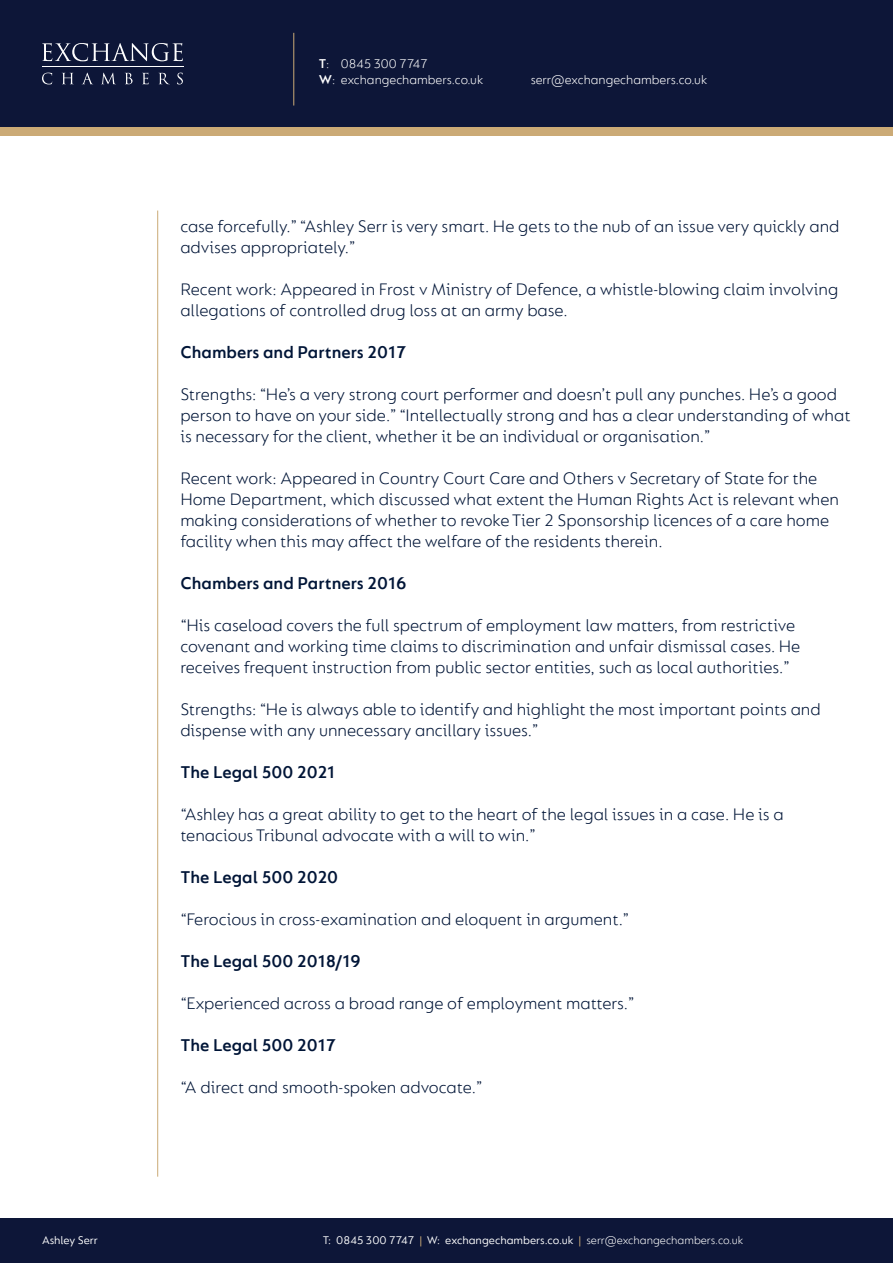
<style>
.page{position:relative;width:893px;height:1263px;background:#fff}
.page>*{position:absolute;margin:0;border:0;box-sizing:border-box;transform-origin:0 0}
.t1{font:300 18px/21px "FS Lucas";color:#001537}
.t2{font:600 18px "FS Lucas";color:#001537}
.t3{font:300 13.5px/16.2px "FS Lucas";color:#fff}
.t4{font:12px "FS Lucas";color:#fff}
.s1{font-weight:600}
.s2{color:#cbaa76}
.s3{font-weight:300}
</style>
<div class="page">
<div style="left:0;top:64px;width:893px;height:72px;background:#cbaa76"></div>
<div style="left:0;top:0;width:893px;height:127px;background:#0d1638"></div>
<div style="left:0;top:1219px;width:893px;height:44px;background:#0d1638"></div>
<hr style="left:42px;top:67px;width:142px;height:1px;background:#fff">
<svg style="left:42px;top:43px;width:141px;height:18px"></svg>
<svg style="left:42px;top:73px;width:10px;height:11px"></svg>
<svg style="left:62px;top:73px;width:11px;height:11px"></svg>
<svg style="left:82px;top:73px;width:11px;height:11px"></svg>
<svg style="left:102px;top:73px;width:13px;height:11px"></svg>
<svg style="left:125px;top:73px;width:8px;height:11px"></svg>
<svg style="left:142px;top:73px;width:7px;height:11px"></svg>
<svg style="left:159px;top:73px;width:10px;height:11px"></svg>
<svg style="left:177px;top:73px;width:6px;height:11px"></svg>
<hr style="left:293px;top:33px;width:1px;height:73px;background:#cbaa76">
<hr style="left:157px;top:211px;width:1px;height:966px;background:#cbaa76">
<p class="t4" style="left:42px;top:1233px;width:57px">Ashley Serr</p>
<p class="t3" style="left:319px;top:55px;width:166px"><span class="s1">T</span>: 0845 300 7747<br><span class="s1">W</span>: exchangechambers.co.uk</p>
<p class="t3" style="left:531px;top:71px;width:178px">serr@exchangechambers.co.uk</p>
<p class="t1" style="left:180px;top:215px;width:661px">case forcefully.” “Ashley Serr is very smart. He gets to the nub of an issue very quickly and advises appropriately.”</p>
<p class="t1" style="left:180px;top:278px;width:659px">Recent work: Appeared in Frost v Ministry of Defence, a whistle-blowing claim involving allegations of controlled drug loss at an army base.</p>
<p class="t2" style="left:180px;top:341px;width:227px">Chambers and Partners 2017</p>
<p class="t1" style="left:180px;top:383px;width:672px">Strengths: “He’s a very strong court performer and doesn’t pull any punches. He’s a good person to have on your side.” “Intellectually strong and has a clear understanding of what is necessary for the client, whether it be an individual or organisation.”</p>
<p class="t1" style="left:180px;top:467px;width:660px">Recent work: Appeared in Country Court Care and Others v Secretary of State for the Home Department, which discussed what extent the Human Rights Act is relevant when making considerations of whether to revoke Tier 2 Sponsorship licences of a care home facility when this may affect the welfare of the residents therein.</p>
<p class="t2" style="left:180px;top:572px;width:227px">Chambers and Partners 2016</p>
<p class="t1" style="left:180px;top:614px;width:622px">“His caseload covers the full spectrum of employment law matters, from restrictive covenant and working time claims to discrimination and unfair dismissal cases. He receives frequent instruction from public sector entities, such as local authorities.”</p>
<p class="t1" style="left:180px;top:698px;width:642px">Strengths: “He is always able to identify and highlight the most important points and dispense with any unnecessary ancillary issues.”</p>
<p class="t2" style="left:180px;top:761px;width:156px">The Legal 500 2021</p>
<p class="t1" style="left:180px;top:803px;width:605px">“Ashley has a great ability to get to the heart of the legal issues in a case. He is a tenacious Tribunal advocate with a will to win.”</p>
<p class="t2" style="left:180px;top:866px;width:159px">The Legal 500 2020</p>
<p class="t1" style="left:180px;top:908px;width:451px">“Ferocious in cross-examination and eloquent in argument.”</p>
<p class="t2" style="left:180px;top:950px;width:182px">The Legal 500 2018/19</p>
<p class="t1" style="left:180px;top:992px;width:456px">“Experienced across a broad range of employment matters.”</p>
<p class="t2" style="left:180px;top:1034px;width:157px">The Legal 500 2017</p>
<p class="t1" style="left:180px;top:1076px;width:304px">“A direct and smooth-spoken advocate.”</p>
<p class="t4" style="left:323px;top:1233px;width:422px">T: 0845 300 7747 <span class="s2">|</span> W: exchangechambers.co.uk <span class="s2">|</span> <span class="s3">serr@exchangechambers.co.uk</span></p>
</div>
